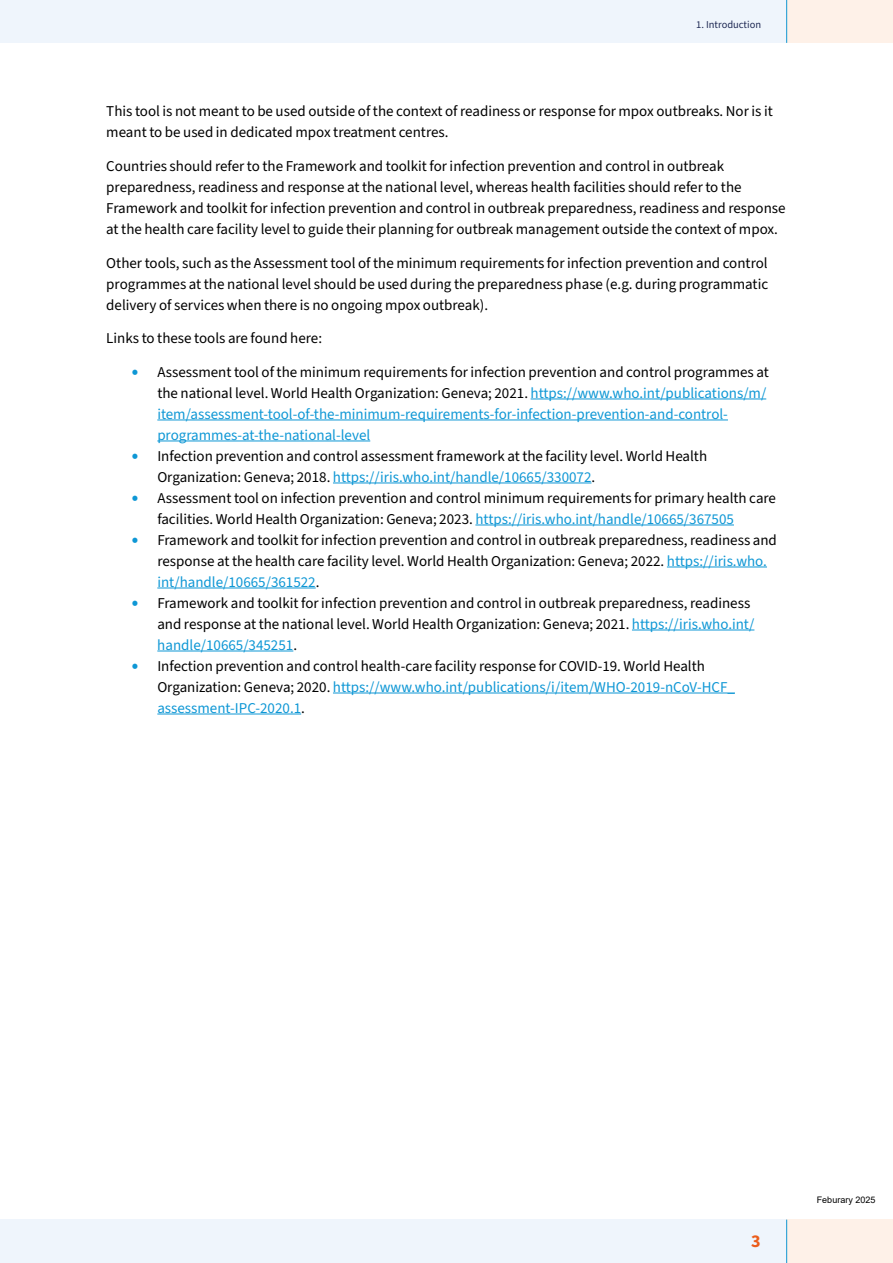
<style>
.page{position:relative;width:893px;height:1263px;background:#fff}
.page>*{position:absolute;margin:0;border:0;box-sizing:border-box;transform-origin:0 0}
.t1{font:700 18px "Source Sans 3";color:#eb5d1b}
.Body{font:15px/21px "Source Sans 3";color:#000}
.t2{font:15px/21px "Source Sans 3";color:#0e97d5}
.t3{font:10.5px "Source Sans 3";color:#1f2954}
.t4{font:9px "Arial";color:#000}
.s1{font-weight:900;font-size:18px}
.s2{color:#000}
.s3{font-weight:900;font-size:18px;color:#0e97d5}
.s4{color:#0e97d5}
</style>
<div class="page">
<div style="left:0;top:0;width:787px;height:43px;background:#eff5fc"></div>
<div style="left:0;top:1219px;width:787px;height:44px;background:#eff5fc"></div>
<div style="left:787px;top:0;width:106px;height:43px;background:#fef1e8"></div>
<div style="left:787px;top:1219px;width:106px;height:44px;background:#fef1e8"></div>
<hr style="left:786px;top:0;width:1px;height:43px;background:#0e97d5">
<hr style="left:786px;top:1219px;width:1px;height:44px;background:#0e97d5">
<hr style="left:531px;top:399px;width:235px;height:1px;background:#0e97d5">
<hr style="left:157px;top:420px;width:571px;height:1px;background:#0e97d5">
<hr style="left:157px;top:441px;width:213px;height:1px;background:#0e97d5">
<hr style="left:333px;top:483px;width:258px;height:1px;background:#0e97d5">
<hr style="left:475px;top:525px;width:259px;height:1px;background:#0e97d5">
<hr style="left:667px;top:567px;width:100px;height:1px;background:#0e97d5">
<hr style="left:157px;top:588px;width:159px;height:1px;background:#0e97d5">
<hr style="left:632px;top:630px;width:122px;height:1px;background:#0e97d5">
<hr style="left:157px;top:651px;width:136px;height:1px;background:#0e97d5">
<hr style="left:333px;top:693px;width:402px;height:1px;background:#0e97d5">
<hr style="left:157px;top:714px;width:144px;height:1px;background:#0e97d5">
<p class="t3" style="left:696px;top:17px;width:67px">1. Introduction</p>
<p class="Body" style="left:106px;top:101px;width:668px">This tool is not meant to be used outside of the context of readiness or response for mpox outbreaks. Nor is it meant to be used in dedicated mpox treatment centres.</p>
<p class="Body" style="left:106px;top:155px;width:681px">Countries should refer to the Framework and toolkit for infection prevention and control in outbreak preparedness, readiness and response at the national level, whereas health facilities should refer to the Framework and toolkit for infection prevention and control in outbreak preparedness, readiness and response at the health care facility level to guide their planning for outbreak management outside the context of mpox.</p>
<p class="Body" style="left:106px;top:252px;width:663px;text-align:justify">Other tools, such as the Assessment tool of the minimum requirements for infection prevention and control programmes at the national level should be used during the preparedness phase (e.g. during programmatic delivery of services when there is no ongoing mpox outbreak).</p>
<p class="Body" style="left:106px;top:328px;width:217px">Links to these tools are found here:</p>
<p class="t2" style="left:157px;top:362px;width:613px;text-indent:-26px"><span class="s1">•</span> <span class="s2">Assessment tool of the minimum requirements for infection prevention and control programmes at the national level. World Health Organization: Geneva; 2021.</span> https://www.who.int/publications/m/ item/assessment-tool-of-the-minimum-requirements-for-infection-prevention-and-control&shy;programmes-at-the-national-level</p>
<p class="Body" style="left:157px;top:446px;width:551px;text-indent:-26px"><span class="s3">•</span> Infection prevention and control assessment framework at the facility level. World Health<br>Organization: Geneva; 2018. <span class="s4">https://iris.who.int/handle/10665/330072</span>.</p>
<p class="Body" style="left:157px;top:488px;width:620px;text-indent:-26px"><span class="s3">•</span> Assessment tool on infection prevention and control minimum requirements for primary health care facilities. World Health Organization: Geneva; 2023. <span class="s4">https://iris.who.int/handle/10665/367505</span></p>
<p class="Body" style="left:157px;top:530px;width:621px;text-indent:-26px"><span class="s3">•</span> Framework and toolkit for infection prevention and control in outbreak preparedness, readiness and response at the health care facility level. World Health Organization: Geneva; 2022. <span class="s4">https://iris.who. int/handle/10665/361522</span>.</p>
<p class="Body" style="left:157px;top:593px;width:599px;text-indent:-26px"><span class="s3">•</span> Framework and toolkit for infection prevention and control in outbreak preparedness, readiness and response at the national level. World Health Organization: Geneva; 2021. <span class="s4">https://iris.who.int/ handle/10665/345251</span>.</p>
<p class="Body" style="left:157px;top:656px;width:579px;text-indent:-26px"><span class="s3">•</span> Infection prevention and control health-care facility response for COVID-19. World Health<br>Organization: Geneva; 2020. <span class="s4">https://www.who.int/publications/i/item/WHO-2019-nCoV-HCF_ assessment-IPC-2020.1</span>.</p>
<p class="t1" style="left:751px;top:1229px;width:11px">3</p>
<p class="t4" style="left:817px;top:1193px;width:60px">Feburary 2025</p>
</div>
